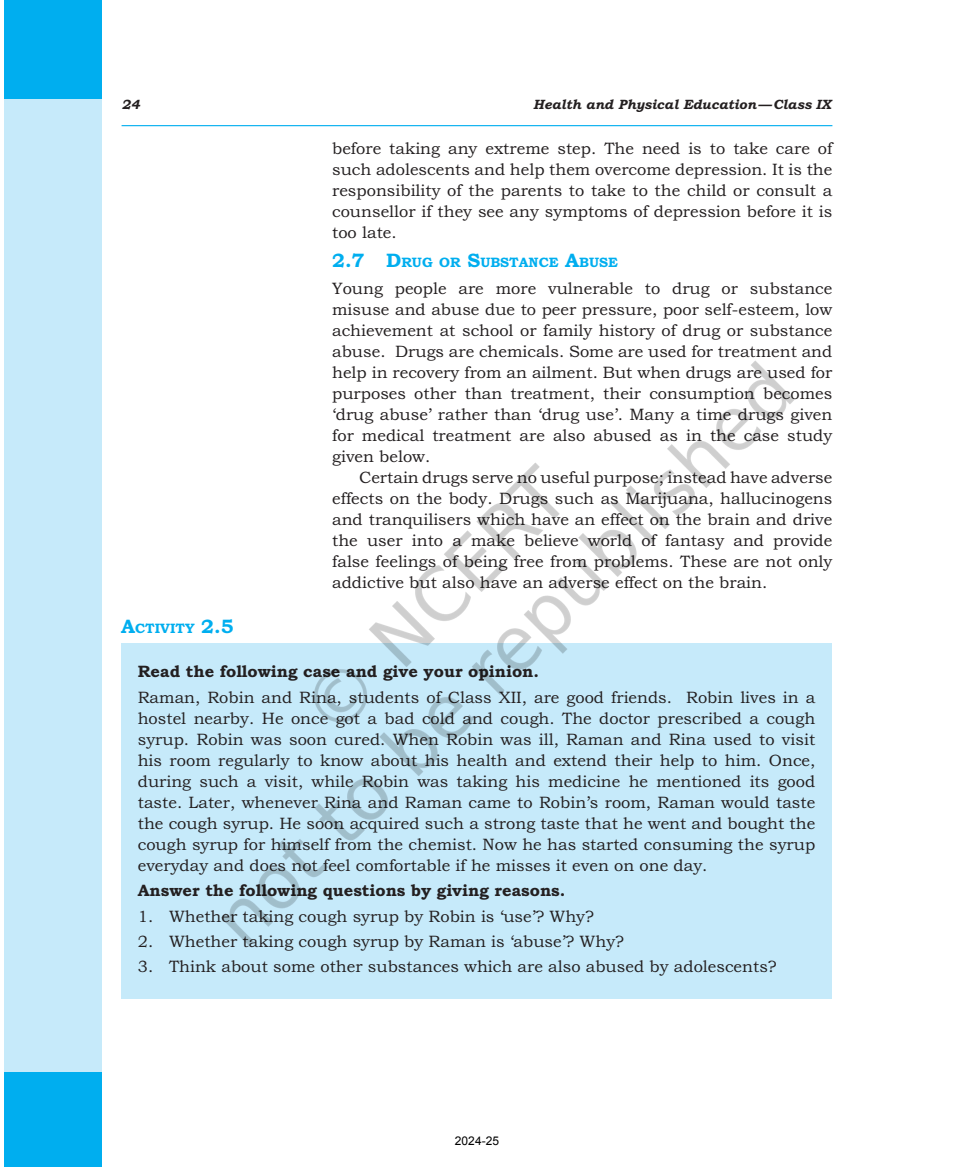
<style>
.page{position:relative;width:954px;height:1167px;background:#fff}
.page>*{position:absolute;margin:0;border:0;box-sizing:border-box;transform-origin:0 0}
.t1{font:16.5px/21px "Bookman Old Style";color:#231f20;text-align:justify}
.t2{font:700 16.5px "Bookman Old Style";color:#231f20}
.t3{font:700 13.65px "Bookman Old Style";color:#00aeef}
.t4{font:italic 700 13.5px "Bookman Old Style";color:#231f20}
.t5{font:12px "Arial";color:#000}
.s1{font-size:19.5px}
</style>
<div class="page">
<div style="left:4px;top:0;width:98px;height:1166px;background:#c6eafa"></div>
<div style="left:4px;top:0;width:98px;height:99px;background:#00aeef"></div>
<div style="left:4px;top:1071px;width:98px;height:95px;background:#00aeef"></div>
<svg style="left:4px;top:1166px;width:18px;height:1px"></svg>
<img style="left:24px;top:125px;width:809px;height:947px">
<img style="left:119px;top:286px;width:693px;height:693px">
<p class="t4" style="left:122px;top:96px;width:20px">24</p>
<p class="t4" style="left:533px;top:96px;width:299px">Health and Physical Education—Class IX</p>
<p class="t1" style="left:332px;top:138px;width:502px">before taking any extreme step. The need is to take care of such adolescents and help them overcome depression. It is the responsibility of the parents to take to the child or consult a counsellor if they see any symptoms of depression before it is too late.</p>
<p class="t3" style="left:332px;top:254px;width:287px"><span class="s1">2.7 D</span> RUG OR <span class="s1">S</span>UBSTANCE <span class="s1">A</span>BUSE</p>
<p class="t1" style="left:332px;top:277px;width:502px">Young people are more vulnerable to drug or substance misuse and abuse due to peer pressure, poor self-esteem, low achievement at school or family history of drug or substance abuse. Drugs are chemicals. Some are used for treatment and help in recovery from an ailment. But when drugs are used for purposes other than treatment, their consumption becomes ‘drug abuse’ rather than ‘drug use’. Many a time drugs given for medical treatment are also abused as in the case study given below.</p>
<p class="t1" style="left:332px;top:466px;width:502px;text-indent:27px">Certain drugs serve no useful purpose; instead have adverse effects on the body. Drugs such as Marijuana, hallucinogens and tranquilisers which have an effect on the brain and drive the user into a make believe world of fantasy and provide false feelings of being free from problems. These are not only addictive but also have an adverse effect on the brain.</p>
<p class="t3" style="left:121px;top:620px;width:114px"><span class="s1">A</span>CTIVITY <span class="s1">2.5</span></p>
<p class="t2" style="left:138px;top:660px;width:403px">Read the following case and give your opinion.</p>
<p class="t1" style="left:138px;top:686px;width:679px">Raman, Robin and Rina, students of Class XII, are good friends. Robin lives in a hostel nearby. He once got a bad cold and cough. The doctor prescribed a cough syrup. Robin was soon cured. When Robin was ill, Raman and Rina used to visit his room regularly to know about his health and extend their help to him. Once, during such a visit, while Robin was taking his medicine he mentioned its good taste. Later, whenever Rina and Raman came to Robin’s room, Raman would taste the cough syrup. He soon acquired such a strong taste that he went and bought the cough syrup for himself from the chemist. Now he has started consuming the syrup everyday and does not feel comfortable if he misses it even on one day.</p>
<p class="t2" style="left:138px;top:880px;width:429px">Answer the following questions by giving reasons.</p>
<p class="t1" style="left:138px;top:905px;width:458px">1. Whether taking cough syrup by Robin is ‘use’? Why?</p>
<p class="t1" style="left:138px;top:930px;width:488px">2. Whether taking cough syrup by Raman is ‘abuse’? Why?</p>
<p class="t1" style="left:138px;top:955px;width:641px">3. Think about some other substances which are also abused by adolescents?</p>
<p class="t5" style="left:455px;top:1132px;width:46px">2024-25</p>
</div>
